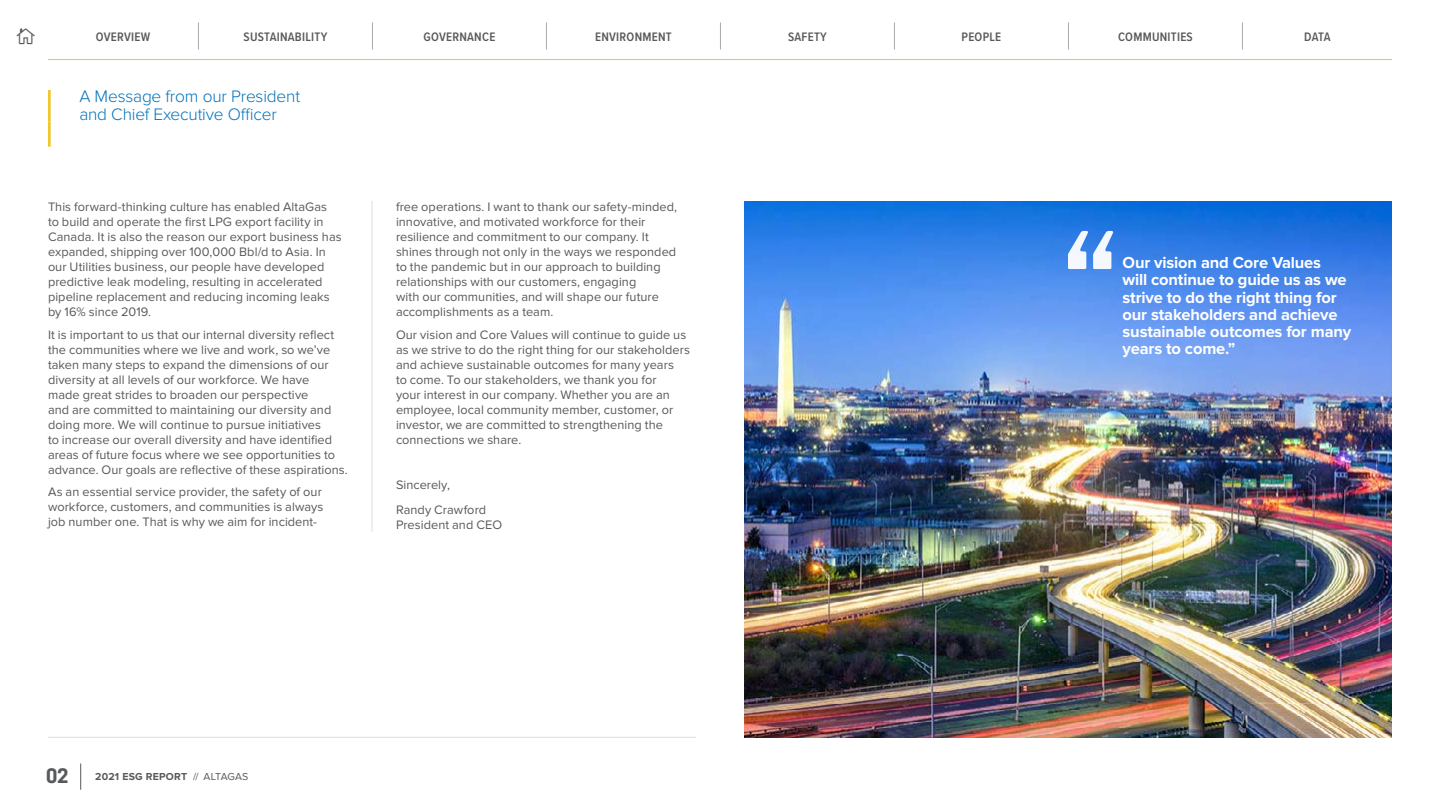
<style>
.page{position:relative;width:1440px;height:810px;background:#fff}
.page>*{position:absolute;margin:0;border:0;box-sizing:border-box;transform-origin:0 0}
.t1{font:700 18.75px "Cooper Hewitt";color:#58595b}
.H5_Blue__ESG21{font:300 17.25px/18px "Proxima Nova";letter-spacing:-.01em;color:#0272ba}
.Intro_Blue__ESG21{font:700 16.5px/17.2px "Proxima Nova";letter-spacing:-.01em;color:#fff}
.Body_copy_grey_no_au{font:12.75px/15px "Proxima Nova";letter-spacing:.005em;color:#58595b}
.t2{font:600 12.75px "Proxima Nova Cond";letter-spacing:.02em;color:#58595b}
.Body_copy_grey__ESG2{font:12.75px/15px "Proxima Nova";letter-spacing:.005em;color:#58595b}
.t3{font:700 10.5px "Proxima Nova";letter-spacing:.02em;color:#58595b}
.s1{font-weight:400}
</style>
<div class="page">
<hr style="left:48px;top:737px;width:648px;height:1px;background:#e2e3e4">
<img style="left:744px;top:201px;width:648px;height:537px">
<hr style="left:48px;top:90px;width:3px;height:32px;background:#f1c631">
<hr style="left:48px;top:122px;width:3px;height:25px;background:#f1c631">
<hr style="left:371px;top:201px;width:2px;height:331px;background:#e2e3e4">
<svg style="left:1068px;top:231px;width:45px;height:38px"></svg>
<svg style="left:80px;top:764px;width:1px;height:26px"></svg>
<hr style="left:48px;top:59px;width:1344px;height:1px;background:#f1c631">
<svg style="left:198px;top:22px;width:1px;height:28px"></svg>
<svg style="left:372px;top:22px;width:1px;height:28px"></svg>
<svg style="left:546px;top:22px;width:1px;height:28px"></svg>
<svg style="left:720px;top:22px;width:1px;height:28px"></svg>
<svg style="left:894px;top:22px;width:1px;height:28px"></svg>
<svg style="left:1068px;top:22px;width:1px;height:28px"></svg>
<svg style="left:1242px;top:22px;width:1px;height:28px"></svg>
<p class="t2" style="left:96px;top:27px;width:56px">OVERVIEW</p>
<p class="t2" style="left:244px;top:27px;width:85px">SUSTAINABILITY</p>
<p class="t2" style="left:424px;top:27px;width:73px">GOVERNANCE</p>
<p class="t2" style="left:595px;top:27px;width:78px">ENVIRONMENT</p>
<p class="t2" style="left:788px;top:27px;width:40px">SAFETY</p>
<p class="t2" style="left:962px;top:27px;width:41px">PEOPLE</p>
<p class="t2" style="left:1118px;top:27px;width:76px">COMMUNITIES</p>
<p class="t2" style="left:1304px;top:27px;width:28px">DATA</p>
<p class="H5_Blue__ESG21" style="left:79px;top:88px;width:222px">A Message from our President and Chief Executive Officer</p>
<p class="Body_copy_grey_no_au" style="left:48px;top:200px;width:295px">This forward-thinking culture has enabled AltaGas<br>to build and operate the first LPG export facility in Canada. It is also the reason our export business has expanded, shipping over 100,000 Bbl/d to Asia. In our Utilities business, our people have developed predictive leak modeling, resulting in accelerated pipeline replacement and reducing incoming leaks by 16% since 2019.</p>
<p class="Body_copy_grey_no_au" style="left:48px;top:327px;width:301px">It is important to us that our internal diversity reflect the communities where we live and work, so we’ve taken many steps to expand the dimensions of our diversity at all levels of our workforce. We have<br>made great strides to broaden our perspective<br>and are committed to maintaining our diversity and doing more. We will continue to pursue initiatives<br>to increase our overall diversity and have identified areas of future focus where we see opportunities to advance. Our goals are reflective of these aspirations.</p>
<p class="Body_copy_grey_no_au" style="left:48px;top:485px;width:277px;text-align:justify">As an essential service provider, the safety of our workforce, customers, and communities is always job number one. That is why we aim for incident-</p>
<p class="Body_copy_grey_no_au" style="left:396px;top:200px;width:283px">free operations. I want to thank our safety-minded, innovative, and motivated workforce for their resilience and commitment to our company. It shines through not only in the ways we responded to the pandemic but in our approach to building relationships with our customers, engaging<br>with our communities, and will shape our future accomplishments as a team.</p>
<p class="Body_copy_grey_no_au" style="left:396px;top:327px;width:296px">Our vision and Core Values will continue to guide us as we strive to do the right thing for our stakeholders and achieve sustainable outcomes for many years<br>to come. To our stakeholders, we thank you for<br>your interest in our company. Whether you are an employee, local community member, customer, or investor, we are committed to strengthening the connections we share.</p>
<p class="Body_copy_grey__ESG2" style="left:396px;top:477px;width:56px">Sincerely,</p>
<p class="Body_copy_grey__ESG2" style="left:396px;top:503px;width:108px">Randy Crawford<br>President and CEO</p>
<h1 class="t1" style="left:46px;top:764px;width:23px">02</h1>
<p class="t3" style="left:95px;top:770px;width:155px">2021 ESG REPORT <span class="s1">// ALTAGAS</span></p>
<p class="Intro_Blue__ESG21" style="left:1123px;top:254px;width:230px">Our vision and Core Values<br>will continue to guide us as we strive to do the right thing for our stakeholders and achieve sustainable outcomes for many years to come.”</p>
</div>
